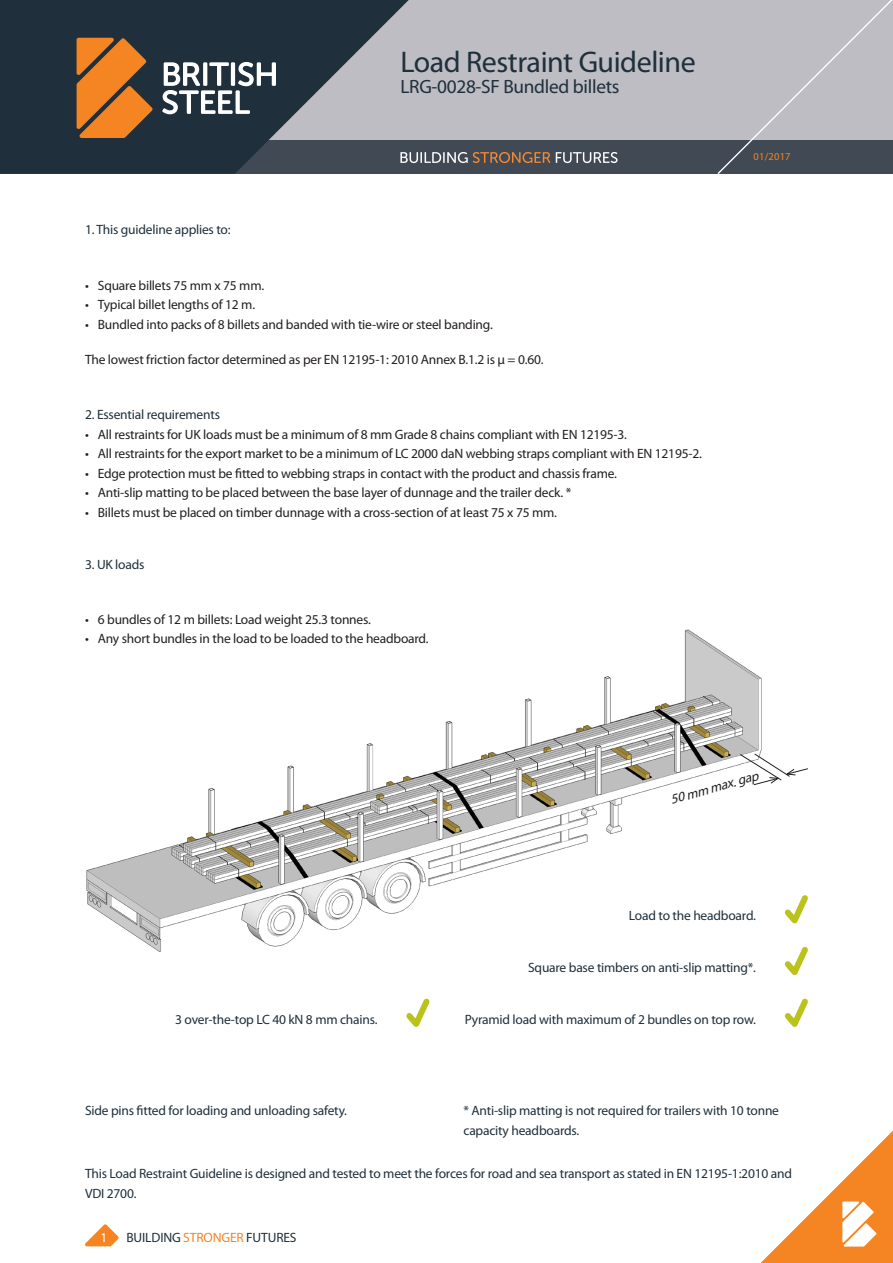
<style>
.page{position:relative;width:893px;height:1263px;background:#fff}
.page>*{position:absolute;margin:0;border:0;box-sizing:border-box;transform-origin:0 0}
.t1{font:30px "Myriad Pro";letter-spacing:-.015em;color:#1f2f3b}
.t2{font:19.35px "Myriad Pro";letter-spacing:-.015em;color:#1f2f3b}
.t3{font:13.5px "Myriad Pro";letter-spacing:-.015em;color:#231f20}
.t4{font:13.5px/19.5px "Myriad Pro";letter-spacing:-.015em;color:#1f2f3b}
.t5{font:italic 13.5px "Myriad Pro";color:#231f20}
.t6{font:13.2px "Myriad Pro";color:#fff}
.t7{font:10.5px "Myriad Pro";letter-spacing:.02em;color:#f58423}
.s1{color:#f58423}
</style>
<div class="page">
<svg style="left:761px;top:1130px;width:132px;height:133px"></svg>
<svg style="left:85px;top:1224px;width:34px;height:22px"></svg>
<div style="left:0;top:0;width:893px;height:174px;background:#bdbdc3"></div>
<div style="left:0;top:140px;width:893px;height:34px;background:#414a54"></div>
<svg style="left:0;top:0;width:409px;height:174px;fill:#1f2f3b"></svg>
<svg style="left:717px;top:0;width:176px;height:174px"></svg>
<svg style="left:77px;top:38px;width:76px;height:100px;background:#ba6c29"></svg>
<svg style="left:162px;top:62px;width:114px;height:52px;background:#707b82"></svg>
<svg style="left:400px;top:152px;width:150px;height:11px"></svg>
<svg style="left:556px;top:152px;width:62px;height:11px"></svg>
<img style="left:86px;top:629px;width:676px;height:323px">
<svg style="left:740px;top:753px;width:68px;height:32px"></svg>
<svg style="left:784px;top:895px;width:24px;height:29px"></svg>
<svg style="left:784px;top:947px;width:24px;height:29px"></svg>
<svg style="left:784px;top:998px;width:24px;height:29px"></svg>
<svg style="left:406px;top:998px;width:24px;height:29px"></svg>
<p class="t4" style="left:85px;top:220px;width:147px">1. This guideline applies to:</p>
<p class="t1" style="left:400px;top:43px;width:297px">Load Restraint Guideline</p>
<p class="t2" style="left:400px;top:74px;width:221px">LRG-0028-SF Bundled billets</p>
<p class="t3" style="left:85px;top:277px;width:181px">• Square billets 75 mm x 75 mm.</p>
<p class="t3" style="left:85px;top:296px;width:172px">• Typical billet lengths of 12 m.</p>
<p class="t3" style="left:85px;top:316px;width:409px">• Bundled into packs of 8 billets and banded with tie-wire or steel banding.</p>
<p class="t3" style="left:85px;top:351px;width:460px">The lowest friction factor determined as per EN 12195-1: 2010 Annex B.1.2 is μ = 0.60.</p>
<p class="t4" style="left:85px;top:405px;width:136px">2. Essential requirements</p>
<p class="t3" style="left:85px;top:426px;width:544px">• All restraints for UK loads must be a minimum of 8 mm Grade 8 chains compliant with EN 12195-3.</p>
<p class="t3" style="left:85px;top:445px;width:618px">• All restraints for the export market to be a minimum of LC 2000 daN webbing straps compliant with EN 12195-2.</p>
<p class="t3" style="left:85px;top:465px;width:533px">• Edge protection must be fitted to webbing straps in contact with the product and chassis frame.</p>
<p class="t3" style="left:85px;top:484px;width:488px">• Anti-slip matting to be placed between the base layer of dunnage and the trailer deck. *</p>
<p class="t3" style="left:85px;top:504px;width:473px">• Billets must be placed on timber dunnage with a cross-section of at least 75 x 75 mm.</p>
<p class="t4" style="left:85px;top:554px;width:61px">3. UK loads</p>
<p class="t3" style="left:85px;top:611px;width:287px">• 6 bundles of 12 m billets: Load weight 25.3 tonnes.</p>
<p class="t3" style="left:85px;top:631px;width:345px">• Any short bundles in the load to be loaded to the headboard.</p>
<p class="t7" style="left:753px;top:150px;width:39px">01/2017</p>
<p class="t5" style="left:668px;top:792px;width:92px;rotate:-16deg">50 mm max. gap</p>
<p class="t4" style="left:629px;top:906px;width:129px">Load to the headboard.</p>
<p class="t4" style="left:528px;top:957px;width:229px">Square base timbers on anti-slip matting*.</p>
<p class="t4" style="left:175px;top:1009px;width:204px">3 over-the-top LC 40 kN 8 mm chains.</p>
<p class="t4" style="left:465px;top:1009px;width:293px">Pyramid load with maximum of 2 bundles on top row.</p>
<p class="t4" style="left:85px;top:1101px;width:264px">Side pins fitted for loading and unloading safety.</p>
<p class="t4" style="left:463px;top:1101px;width:317px">* Anti-slip matting is not required for trailers with 10 tonne capacity headboards.</p>
<p class="t4" style="left:85px;top:1164px;width:708px">This Load Restraint Guideline is designed and tested to meet the forces for road and sea transport as stated in EN 12195-1:2010 and<br>VDI 2700.</p>
<p class="t6" style="left:100px;top:1229px;width:8px">1</p>
<p class="t4" style="left:126px;top:1228px;width:172px">BUILDING <span class="s1">STRONGER</span> FUTURES</p>
</div>
